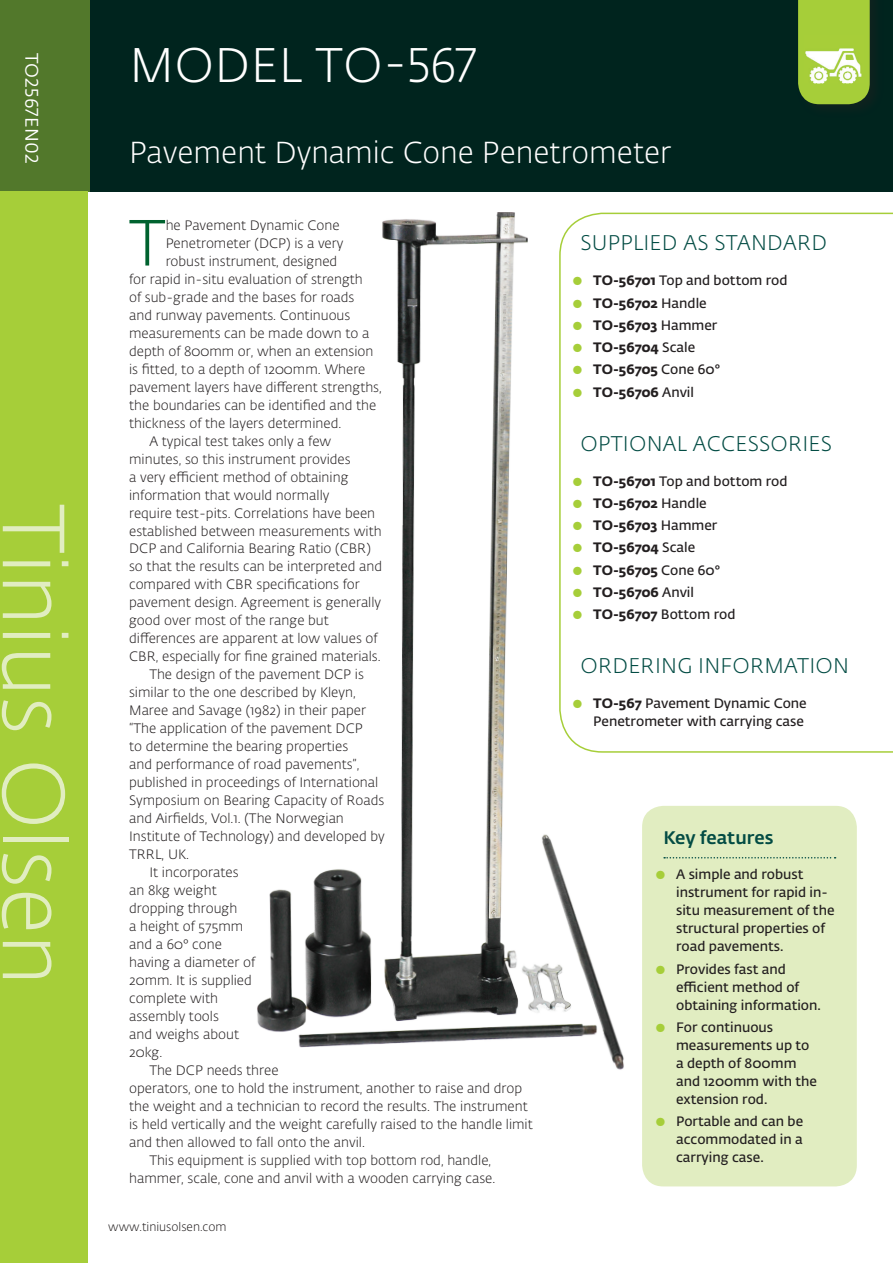
<style>
.page{position:relative;width:893px;height:1263px;background:#fff}
.page>*{position:absolute;margin:0;border:0;box-sizing:border-box;transform-origin:0 0}
.t1{font:300 87px "Fedra Sans Alt Std";color:#e1edc1}
.t2{font:300 64.35px "Fedra Sans Alt Std";color:#00622f}
.t3{font:300 48px "Fedra Sans Alt Std";letter-spacing:.01em;color:#fff}
.t4{font:300 30px "Fedra Sans Alt Std";color:#fff}
.t5{font:300 21px "Fedra Sans Alt Std";letter-spacing:.01em;color:#034c44}
.t6{font:500 18px "Fedra Sans Alt Std";color:#034c44}
.t7{font:18px "Fedra Sans Alt Std";letter-spacing:.01em;color:#fff}
.t8{font:300 13.5px "Fedra Sans Alt Std";color:#231f20}
.t9{font:600 13.5px/18px "Fedra Sans Alt Std";color:#231f20}
.t10{font:700 13.5px "Fedra Sans Alt Std";color:#231f20}
.t11{font:300 12px "Fedra Sans Alt Std";color:#231f20}
.s1{font-size:15px;color:#a6ce39}
.s2{font-weight:700}
.s3{font-weight:600;font-size:15px;color:#a6ce39}
.s4{font-weight:600}
</style>
<div class="page">
<div style="left:0;top:0;width:893px;height:191px;background:#00241e"></div>
<div style="left:0;top:0;width:89px;height:191px;background:#52782b"></div>
<svg style="left:798px;top:0;width:72px;height:104px;background:#9ec537"></svg>
<div style="left:0;top:191px;width:87px;height:1072px;background:#a6ce39"></div>
<svg style="left:633px;top:213px;width:260px;height:540px"></svg>
<div style="left:642px;top:806px;width:215px;height:380px;background:#e1edc1;border-radius:21px"></div>
<svg style="left:664px;top:857px;width:172px;height:1px"></svg>
<img style="left:804px;top:34px;width:60px;height:50px">
<img style="left:257px;top:213px;width:376px;height:857px">
<h3 class="t7" style="left:43px;top:53px;width:112px;rotate:90deg">TO2567EN02</h3>
<h1 class="t1" style="left:86px;top:504px;width:483px;rotate:90deg">Tinius Olsen</h1>
<h3 class="t3" style="left:129px;top:36px;width:347px">MODEL TO-567</h3>
<h3 class="t4" style="left:129px;top:134px;width:544px">Pavement Dynamic Cone Penetrometer</h3>
<h2 class="t2" style="left:129px;top:204px;width:38px">T</h2>
<p class="t8" style="left:166px;top:217px;width:175px">he Pavement Dynamic Cone</p>
<p class="t8" style="left:166px;top:235px;width:179px">Penetrometer (DCP) is a very</p>
<p class="t8" style="left:166px;top:253px;width:173px">robust instrument, designed</p>
<p class="t8" style="left:129px;top:271px;width:235px">for rapid in-situ evaluation of strength</p>
<p class="t8" style="left:129px;top:289px;width:227px">of sub-grade and the bases for roads</p>
<p class="t8" style="left:129px;top:307px;width:223px">and runway pavements. Continuous</p>
<p class="t8" style="left:129px;top:325px;width:242px">measurements can be made down to a</p>
<p class="t8" style="left:129px;top:343px;width:246px">depth of 800mm or, when an extension</p>
<p class="t8" style="left:129px;top:361px;width:238px">is fitted, to a depth of 1200mm. Where</p>
<p class="t8" style="left:129px;top:379px;width:254px">pavement layers have different strengths,</p>
<p class="t8" style="left:129px;top:397px;width:249px">the boundaries can be identified and the</p>
<p class="t8" style="left:129px;top:415px;width:214px">thickness of the layers determined.</p>
<p class="t8" style="left:149px;top:433px;width:183px">A typical test takes only a few</p>
<p class="t8" style="left:129px;top:451px;width:223px">minutes, so this instrument provides</p>
<p class="t8" style="left:129px;top:469px;width:221px">a very efficient method of obtaining</p>
<p class="t8" style="left:129px;top:487px;width:202px">information that would normally</p>
<p class="t8" style="left:129px;top:505px;width:248px">require test-pits. Correlations have been</p>
<p class="t8" style="left:129px;top:523px;width:254px">established between measurements with</p>
<p class="t8" style="left:129px;top:541px;width:243px">DCP and California Bearing Ratio (CBR)</p>
<p class="t8" style="left:129px;top:559px;width:254px">so that the results can be interpreted and</p>
<p class="t8" style="left:129px;top:577px;width:232px">compared with CBR specifications for</p>
<p class="t8" style="left:129px;top:595px;width:254px">pavement design. Agreement is generally</p>
<p class="t8" style="left:129px;top:613px;width:201px">good over most of the range but</p>
<p class="t8" style="left:129px;top:631px;width:250px">differences are apparent at low values of</p>
<p class="t8" style="left:129px;top:649px;width:253px">CBR, especially for fine grained materials.</p>
<p class="t8" style="left:149px;top:667px;width:216px">The design of the pavement DCP is</p>
<p class="t8" style="left:129px;top:685px;width:228px">similar to the one described by Kleyn,</p>
<p class="t8" style="left:129px;top:703px;width:239px">Maree and Savage (1982) in their paper</p>
<p class="t8" style="left:129px;top:721px;width:235px">“The application of the pavement DCP</p>
<p class="t8" style="left:129px;top:739px;width:221px">to determine the bearing properties</p>
<p class="t8" style="left:129px;top:757px;width:232px">and performance of road pavements”,</p>
<p class="t8" style="left:129px;top:775px;width:251px">published in proceedings of International</p>
<p class="t8" style="left:129px;top:793px;width:257px">Symposium on Bearing Capacity of Roads</p>
<p class="t8" style="left:129px;top:811px;width:216px">and Airfields, Vol.1. (The Norwegian</p>
<p class="t8" style="left:129px;top:829px;width:257px">Institute of Technology) and developed by</p>
<p class="t8" style="left:129px;top:847px;width:62px">TRRL, UK.</p>
<p class="t8" style="left:149px;top:865px;width:91px">It incorporates</p>
<p class="t8" style="left:129px;top:883px;width:89px">an 8kg weight</p>
<p class="t8" style="left:129px;top:900px;width:110px">dropping through</p>
<p class="t8" style="left:129px;top:918px;width:116px">a height of 575mm</p>
<p class="t8" style="left:129px;top:936px;width:94px">and a 60° cone</p>
<p class="t8" style="left:129px;top:954px;width:128px">having a diameter of</p>
<p class="t8" style="left:129px;top:972px;width:124px">20mm. It is supplied</p>
<p class="t8" style="left:129px;top:990px;width:90px">complete with</p>
<p class="t8" style="left:129px;top:1008px;width:91px">assembly tools</p>
<p class="t8" style="left:129px;top:1026px;width:111px">and weighs about</p>
<p class="t8" style="left:129px;top:1044px;width:35px">20kg.</p>
<p class="t8" style="left:149px;top:1062px;width:131px">The DCP needs three</p>
<p class="t8" style="left:129px;top:1080px;width:394px">operators, one to hold the instrument, another to raise and drop</p>
<p class="t8" style="left:129px;top:1098px;width:400px">the weight and a technician to record the results. The instrument</p>
<p class="t8" style="left:129px;top:1116px;width:405px">is held vertically and the weight carefully raised to the handle limit</p>
<p class="t8" style="left:129px;top:1134px;width:237px">and then allowed to fall onto the anvil.</p>
<p class="t8" style="left:149px;top:1152px;width:343px">This equipment is supplied with top bottom rod, handle,</p>
<p class="t8" style="left:129px;top:1170px;width:368px">hammer, scale, cone and anvil with a wooden carrying case.</p>
<p class="t11" style="left:108px;top:1219px;width:120px">www.tiniusolsen.com</p>
<h3 class="t5" style="left:580px;top:230px;width:248px">SUPPLIED AS STANDARD</h3>
<p class="t9" style="left:572px;top:272px;width:217px"><span class="s1">●</span> <span class="s2">TO-56701</span> Top and bottom rod</p>
<p class="t10" style="left:572px;top:294px;width:136px"><span class="s3">●</span> TO-56702 <span class="s4">Handle</span></p>
<p class="t10" style="left:572px;top:316px;width:147px"><span class="s3">●</span> TO-56703 <span class="s4">Hammer</span></p>
<p class="t10" style="left:572px;top:339px;width:125px"><span class="s3">●</span> TO-56704 <span class="s4">Scale</span></p>
<p class="t10" style="left:572px;top:361px;width:150px"><span class="s3">●</span> TO-56705 <span class="s4">Cone 60°</span></p>
<p class="t10" style="left:572px;top:383px;width:124px"><span class="s3">●</span> TO-56706 <span class="s4">Anvil</span></p>
<h3 class="t5" style="left:580px;top:431px;width:253px">OPTIONAL ACCESSORIES</h3>
<p class="t9" style="left:572px;top:472px;width:217px"><span class="s1">●</span> <span class="s2">TO-56701</span> Top and bottom rod</p>
<p class="t10" style="left:572px;top:494px;width:136px"><span class="s3">●</span> TO-56702 <span class="s4">Handle</span></p>
<p class="t10" style="left:572px;top:517px;width:147px"><span class="s3">●</span> TO-56703 <span class="s4">Hammer</span></p>
<p class="t10" style="left:572px;top:539px;width:125px"><span class="s3">●</span> TO-56704 <span class="s4">Scale</span></p>
<p class="t10" style="left:572px;top:561px;width:150px"><span class="s3">●</span> TO-56705 <span class="s4">Cone 60°</span></p>
<p class="t10" style="left:572px;top:583px;width:124px"><span class="s3">●</span> TO-56706 <span class="s4">Anvil</span></p>
<p class="t9" style="left:572px;top:605px;width:165px"><span class="s1">●</span> <span class="s2">TO-56707</span> Bottom rod</p>
<h3 class="t5" style="left:580px;top:653px;width:270px">ORDERING INFORMATION</h3>
<p class="t9" style="left:572px;top:695px;width:236px;text-align:right"><span class="s1">●</span> <span class="s2">TO-567</span> Pavement Dynamic Cone<br>Penetrometer with carrying case</p>
<h3 class="t6" style="left:663px;top:827px;width:112px">Key features</h3>
<p class="t9" style="left:676px;top:866px;width:160px;text-indent:-21px"><span class="s1">●</span> A simple and robust instrument for rapid in&shy;situ measurement of the structural properties of road pavements.</p>
<p class="t9" style="left:676px;top:960px;width:146px;text-indent:-21px"><span class="s1">●</span> Provides fast and efficient method of obtaining information.</p>
<p class="t9" style="left:676px;top:1018px;width:142px;text-indent:-21px"><span class="s1">●</span> For continuous measurements up to a depth of 800mm and 1200mm with the extension rod.</p>
<p class="t9" style="left:676px;top:1112px;width:129px;text-align:justify;text-indent:-21px"><span class="s1">●</span> Portable and can be accommodated in a carrying case.</p>
</div>
